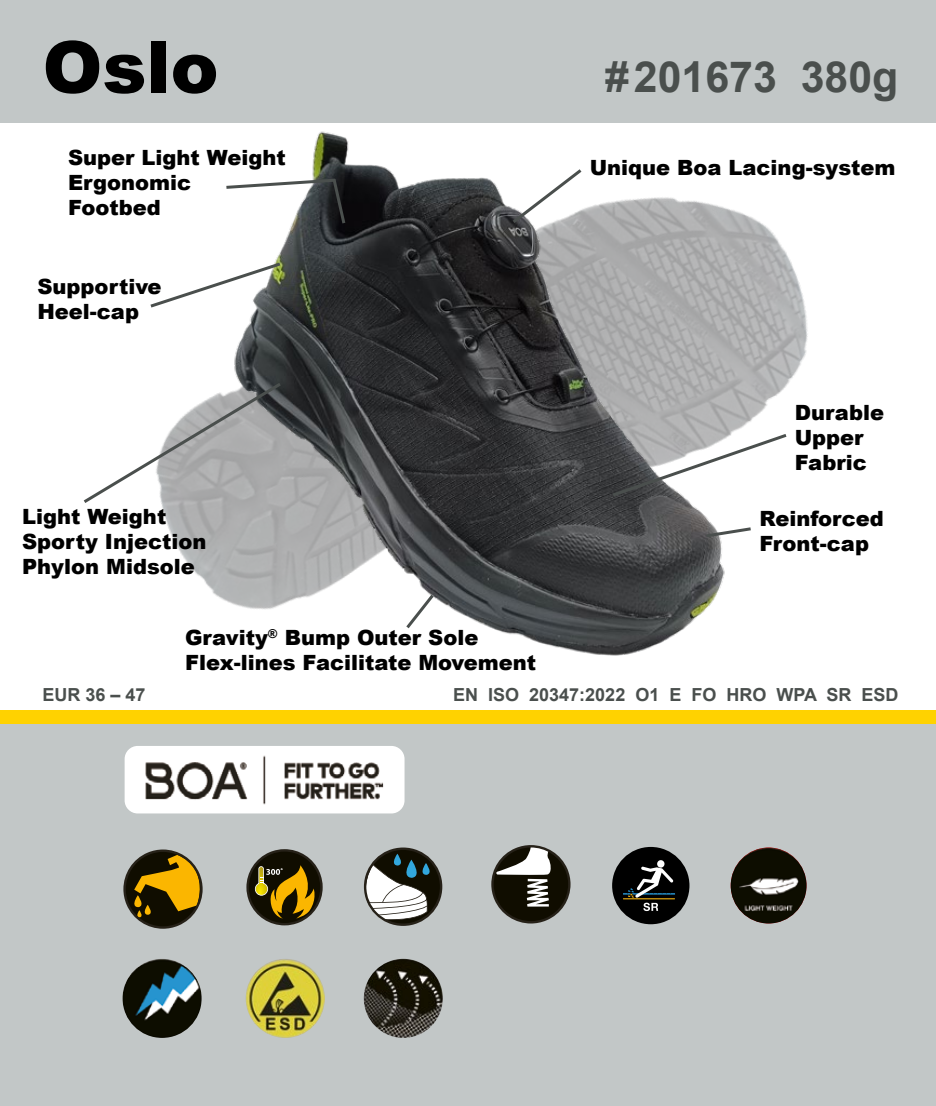
<style>
.page{position:relative;width:936px;height:1106px;background:#fff}
.page>*{position:absolute;margin:0;border:0;box-sizing:border-box;transform-origin:0 0}
.t1{font:900 72px "Arial";color:#000}
.t2{font:700 42.9px "Arial";color:#4a4f4d}
.t3{font:900 21px/25.2px "Arial";color:#000}
.t4{font:700 18px "Arial";color:#4a4f4d}
</style>
<div class="page">
<img style="left:68px;top:122px;width:820px;height:534px">
<div style="left:0;top:0;width:935px;height:122px;background:#c2c7c7"></div>
<div style="left:0;top:723px;width:935px;height:383px;background:#c2c7c7"></div>
<div style="left:0;top:710px;width:935px;height:14px;background:#ffd200"></div>
<img style="left:364px;top:958px;width:79px;height:79px;border-radius:40px">
<img style="left:246px;top:958px;width:79px;height:79px;border-radius:40px">
<svg style="left:147px;top:260px;width:136px;height:50px"></svg>
<svg style="left:703px;top:525px;width:51px;height:14px"></svg>
<svg style="left:123px;top:849px;width:80px;height:80px"></svg>
<svg style="left:246px;top:849px;width:77px;height:77px"></svg>
<div style="left:125px;top:746px;width:279px;height:67px;background:#fff;border-radius:13px"></div>
<img style="left:145px;top:755px;width:239px;height:50px">
<svg style="left:363px;top:847px;width:79px;height:79px"></svg>
<svg style="left:491px;top:845px;width:80px;height:79px"></svg>
<img style="left:730px;top:847px;width:76px;height:76px;border-radius:38px">
<img style="left:122px;top:958px;width:80px;height:79px;border-radius:40px">
<svg style="left:223px;top:176px;width:124px;height:51px"></svg>
<svg style="left:609px;top:431px;width:180px;height:68px"></svg>
<svg style="left:509px;top:166px;width:75px;height:60px"></svg>
<div style="left:612px;top:847px;width:77px;height:77px;background:#000;border-radius:50%"></div>
<div style="left:657px;top:860px;width:7px;height:7px;background:#fff;border-radius:50%"></div>
<svg style="left:623px;top:866px;width:52px;height:45px"></svg>
<svg style="left:403px;top:591px;width:33px;height:40px"></svg>
<svg style="left:80px;top:380px;width:204px;height:126px"></svg>
<p class="t1" style="left:43px;top:15px;width:177px">Oslo</p>
<p class="t3" style="left:68px;top:144px;width:219px">Super Light Weight</p>
<p class="t3" style="left:68px;top:169px;width:125px">Ergonomic</p>
<p class="t3" style="left:68px;top:194px;width:94px">Footbed</p>
<p class="t3" style="left:37px;top:273px;width:126px">Supportive</p>
<p class="t3" style="left:37px;top:298px;width:103px">Heel-cap</p>
<p class="t3" style="left:22px;top:503px;width:146px">Light Weight</p>
<p class="t3" style="left:22px;top:528px;width:186px">Sporty Injection</p>
<p class="t3" style="left:22px;top:553px;width:174px">Phylon Midsole</p>
<p class="t3" style="left:185px;top:624px;width:295px">Gravity<sup>®</sup> Bump Outer Sole</p>
<p class="t3" style="left:185px;top:649px;width:352px">Flex-lines Facilitate Movement</p>
<p class="t2" style="left:605px;top:49px;width:295px">#201673 380g</p>
<p class="t3" style="left:589px;top:155px;width:307px">Unique Boa Lacing-system</p>
<p class="t3" style="left:794px;top:399px;width:91px">Durable</p>
<p class="t3" style="left:794px;top:424px;width:70px">Upper</p>
<p class="t3" style="left:794px;top:449px;width:74px">Fabric</p>
<p class="t3" style="left:759px;top:505px;width:126px">Reinforced<br>Front-cap</p>
<p class="t4" style="left:43px;top:682px;width:105px">EUR 36 – 47</p>
<p class="t4" style="left:453px;top:682px;width:447px">EN ISO 20347:2022 O1 E FO HRO WPA SR ESD</p>
</div>
